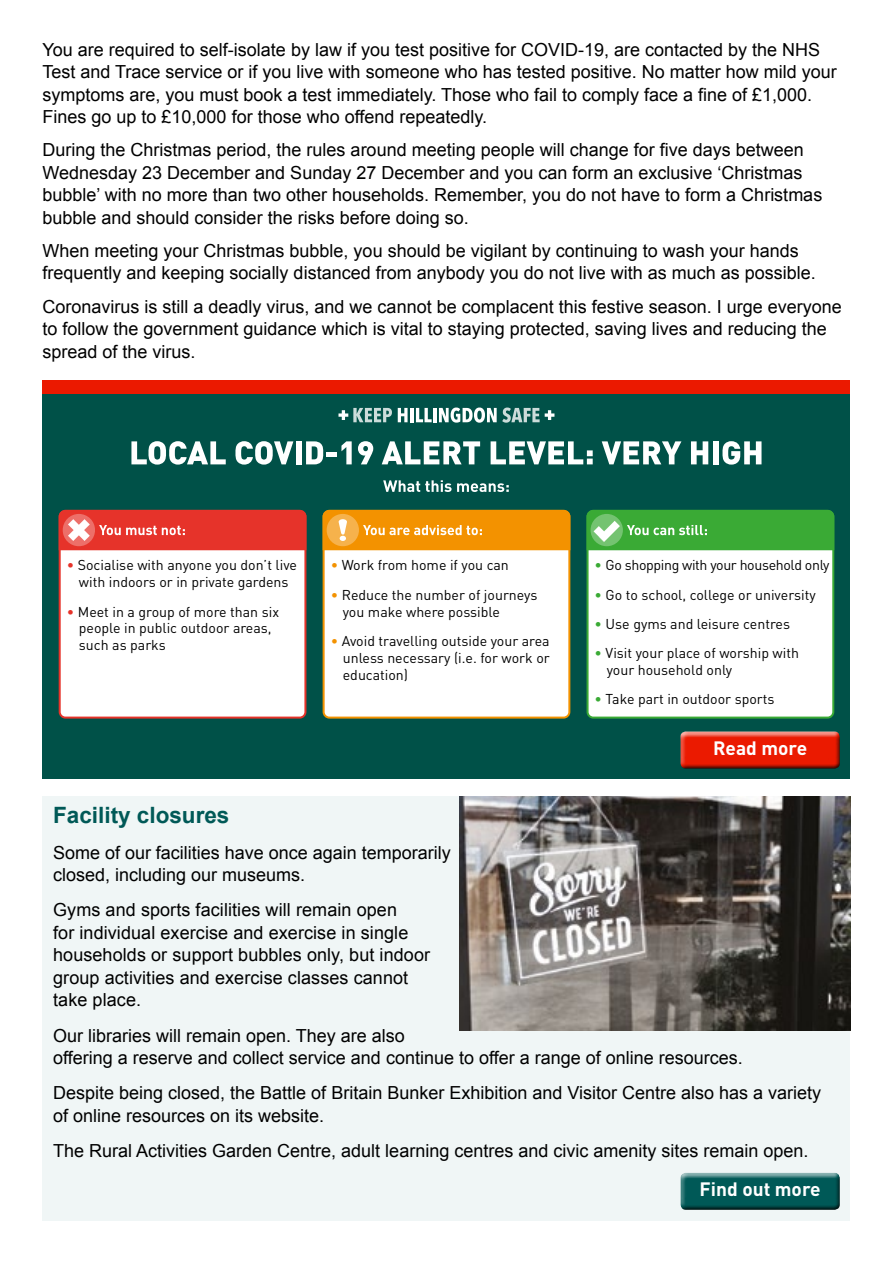
<style>
.page{position:relative;width:893px;height:1263px;background:#fff}
.page>*{position:absolute;margin:0;border:0;box-sizing:border-box;transform-origin:0 0}
.t1{font:700 22.5px "Arial";color:#005957}
.t2{font:700 19.2px "DINOT";color:#fff}
.t3{font:18px/22.5px "Arial";color:#000}
.t4{font:14.1px/17px "DINOT";color:#000}
.t5{font:14.1px "DINOT";letter-spacing:-.025em;color:#000}
.s1{color:#e6332a}
.s2{color:#f39200}
.s3{color:#3aaa35}
</style>
<div class="page">
<div style="left:43px;top:381px;width:807px;height:398px;background:#005148"></div>
<div style="left:586px;top:550px;width:248px;height:169px;background:#fff"></div>
<div style="left:323px;top:550px;width:247px;height:169px;background:#fff"></div>
<div style="left:59px;top:550px;width:247px;height:169px;background:#fff"></div>
<div style="left:59px;top:510px;width:247px;height:40px;background:#e6332a"></div>
<div style="left:586px;top:510px;width:248px;height:40px;background:#3aaa35"></div>
<svg style="left:323px;top:510px;width:247px;height:40px;background:#f3970c"></svg>
<div style="left:43px;top:381px;width:807px;height:13px;background:#eb1900"></div>
<svg style="left:63px;top:514px;width:32px;height:32px"></svg>
<svg style="left:327px;top:514px;width:32px;height:32px"></svg>
<svg style="left:591px;top:514px;width:32px;height:32px"></svg>
<svg style="left:398px;top:408px;width:10px;height:14px"></svg>
<hr style="left:410px;top:408px;width:3px;height:14px;background:#fff">
<svg style="left:416px;top:408px;width:16px;height:14px"></svg>
<hr style="left:433px;top:408px;width:3px;height:14px;background:#fff">
<svg style="left:338px;top:408px;width:54px;height:14px"></svg>
<svg style="left:439px;top:407px;width:115px;height:16px"></svg>
<svg style="left:383px;top:480px;width:126px;height:12px"></svg>
<svg style="left:131px;top:441px;width:95px;height:24px"></svg>
<svg style="left:235px;top:441px;width:58px;height:24px"></svg>
<div style="left:296px;top:441px;width:5px;height:23px;background:#fff"></div>
<svg style="left:306px;top:441px;width:17px;height:23px"></svg>
<div style="left:326px;top:452px;width:11px;height:5px;background:#fff"></div>
<svg style="left:341px;top:441px;width:11px;height:23px"></svg>
<svg style="left:358px;top:441px;width:15px;height:23px"></svg>
<svg style="left:382px;top:441px;width:98px;height:23px"></svg>
<svg style="left:491px;top:441px;width:102px;height:23px"></svg>
<svg style="left:602px;top:441px;width:79px;height:23px"></svg>
<svg style="left:691px;top:441px;width:17px;height:23px"></svg>
<div style="left:713px;top:441px;width:6px;height:23px;background:#fff"></div>
<svg style="left:722px;top:441px;width:39px;height:24px"></svg>
<div style="left:677px;top:731px;width:168px;height:39px;background:#000;opacity:.75"></div>
<div style="left:43px;top:796px;width:807px;height:424px;background:#f0f6f6"></div>
<img style="left:459px;top:796px;width:391px;height:234px">
<div style="left:677px;top:1172px;width:168px;height:39px;background:#000;opacity:.75"></div>
<p class="t3" style="left:43px;top:38px;width:796px">You are required to self-isolate by law if you test positive for COVID-19, are contacted by the NHS Test and Trace service or if you live with someone who has tested positive. No matter how mild your symptoms are, you must book a test immediately. Those who fail to comply face a fine of £1,000.<br>Fines go up to £10,000 for those who offend repeatedly.</p>
<p class="t3" style="left:43px;top:139px;width:781px">During the Christmas period, the rules around meeting people will change for five days between Wednesday 23 December and Sunday 27 December and you can form an exclusive ‘Christmas bubble’ with no more than two other households. Remember, you do not have to form a Christmas bubble and should consider the risks before doing so.</p>
<p class="t3" style="left:43px;top:240px;width:775px">When meeting your Christmas bubble, you should be vigilant by continuing to wash your hands frequently and keeping socially distanced from anybody you do not live with as much as possible.</p>
<p class="t3" style="left:43px;top:295px;width:801px">Coronavirus is still a deadly virus, and we cannot be complacent this festive season. I urge everyone to follow the government guidance which is vital to staying protected, saving lives and reducing the spread of the virus.</p>
<p class="t4" style="left:67px;top:556px;width:232px;text-align:center"><span class="s1">•</span> Socialise with anyone you don’t live with indoors or in private gardens</p>
<p class="t4" style="left:79px;top:602px;width:202px;text-indent:-12px"><span class="s1">•</span> Meet in a group of more than six people in public outdoor areas, such as parks</p>
<p class="t4" style="left:331px;top:556px;width:180px"><span class="s2">•</span> Work from home if you can</p>
<p class="t4" style="left:343px;top:585px;width:196px;text-indent:-12px"><span class="s2">•</span> Reduce the number of journeys you make where possible</p>
<p class="t4" style="left:343px;top:631px;width:208px;text-align:justify;text-indent:-12px"><span class="s2">•</span> Avoid travelling outside your area unless necessary (i.e. for work or education)</p>
<p class="t5" style="left:595px;top:556px;width:236px"><span class="s3">•</span> Go shopping with your household only</p>
<p class="t4" style="left:595px;top:585px;width:223px"><span class="s3">•</span> Go to school, college or university</p>
<p class="t4" style="left:595px;top:614px;width:197px"><span class="s3">•</span> Use gyms and leisure centres</p>
<p class="t4" style="left:607px;top:643px;width:194px;text-indent:-12px"><span class="s3">•</span> Visit your place of worship with your household only</p>
<p class="t4" style="left:595px;top:690px;width:181px"><span class="s3">•</span> Take part in outdoor sports</p>
<p class="t2" style="left:713px;top:735px;width:96px">Read more</p>
<p class="t1" style="left:53px;top:800px;width:178px">Facility closures</p>
<p class="t3" style="left:53px;top:841px;width:399px">Some of our facilities have once again temporarily closed, including our museums.</p>
<p class="t3" style="left:53px;top:899px;width:378px">Gyms and sports facilities will remain open<br>for individual exercise and exercise in single households or support bubbles only, but indoor group activities and exercise classes cannot take place.</p>
<p class="t3" style="left:53px;top:1024px;width:691px">Our libraries will remain open. They are also<br>offering a reserve and collect service and continue to offer a range of online resources.</p>
<p class="t3" style="left:53px;top:1082px;width:770px">Despite being closed, the Battle of Britain Bunker Exhibition and Visitor Centre also has a variety of online resources on its website.</p>
<p class="t3" style="left:53px;top:1140px;width:757px">The Rural Activities Garden Centre, adult learning centres and civic amenity sites remain open.</p>
<p class="t2" style="left:700px;top:1176px;width:122px">Find out more</p>
</div>
